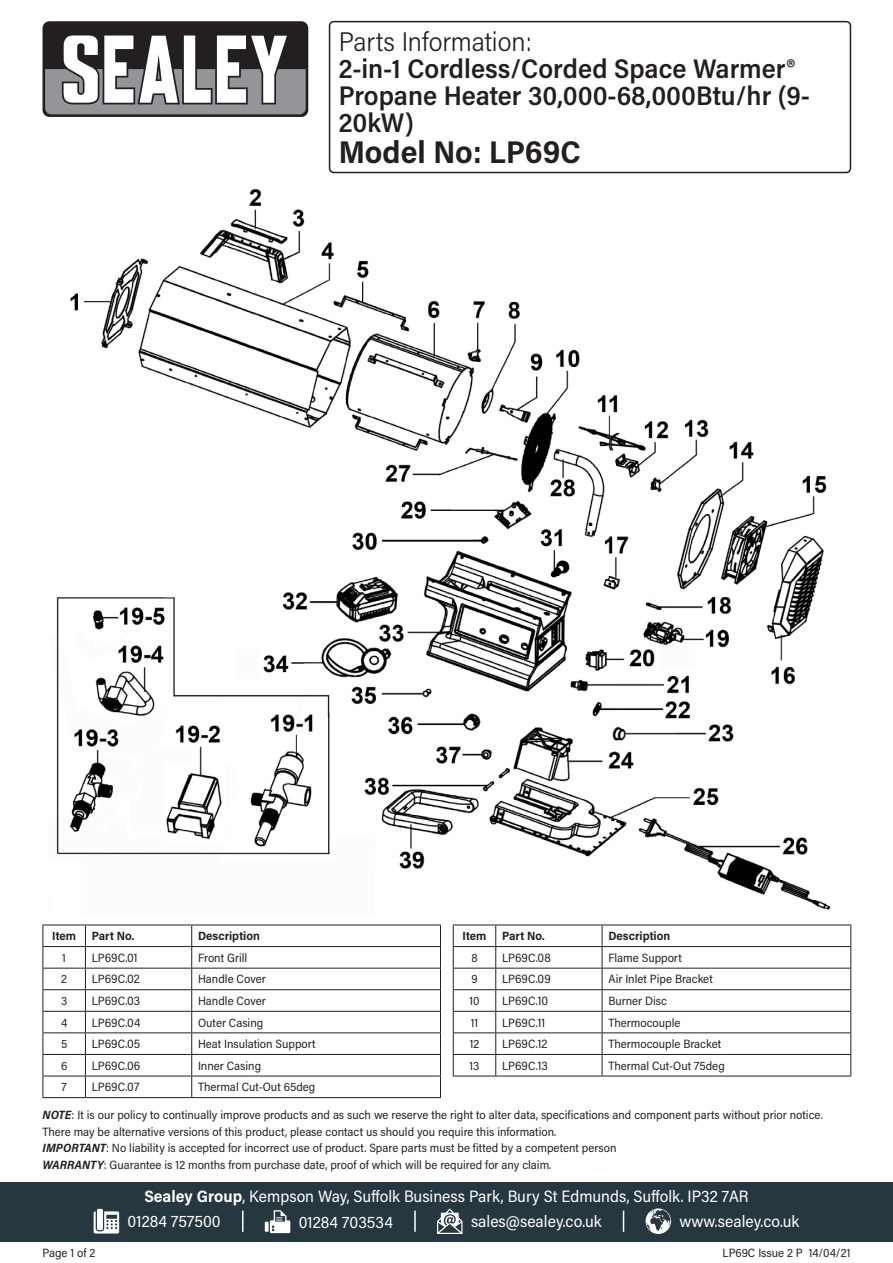
<style>
.page{position:relative;width:893px;height:1263px;background:#fff}
.page>*{position:absolute;margin:0;border:0;box-sizing:border-box;transform-origin:0 0}
.Model_Number{font:700 31.5px "Acumin Pro Semi Cond";color:#231f20}
.Product_Description{font:600 27px/27px "Acumin Pro Semi Cond";color:#231f20}
.Parts_Information{font:300 27px "Acumin Pro Semi Cond";color:#231f20}
.Address{font:16.5px "Acumin Pro Semi Cond";color:#fff}
.Contact_Info{font:16.5px "Acumin Pro Semi Cond";color:#fff}
.Disclaimer{font:12px/16.5px "Acumin Pro Semi Cond";color:#231f20}
.Table_Body{font:12px "Acumin Pro Semi Cond";color:#231f20}
.Part_No__Body{font:12px "Acumin Pro Semi Cond";color:#231f20}
.Part_Description_HDR{font:700 12px "Acumin Pro Semi Cond";color:#231f20}
.Document_Info{font:12px "Acumin Pro Semi Cond";color:#231f20}
.Item_Body{font:12px "Acumin Pro Semi Cond";letter-spacing:.005em;color:#231f20}
.Item_HDR{font:700 12px "Acumin Pro Semi Cond";letter-spacing:-.005em;color:#231f20}
.s1{font-weight:700;font-style:italic}
.s2{font-weight:700}
</style>
<div class="page">
<div style="left:43px;top:21px;width:265px;height:96px;background:#231f20;border-radius:7px"></div>
<svg style="left:45px;top:35px;width:261px;height:79px"></svg>
<div style="left:0;top:1182px;width:893px;height:60px;background:#27373f"></div>
<svg style="left:94px;top:1211px;width:25px;height:22px"></svg>
<div style="left:97px;top:1209px;width:6px;height:21px;background:#fff"></div>
<svg style="left:265px;top:1222px;width:4px;height:10px"></svg>
<svg style="left:270px;top:1210px;width:20px;height:23px"></svg>
<svg style="left:437px;top:1208px;width:25px;height:26px"></svg>
<svg style="left:645px;top:1208px;width:26px;height:26px"></svg>
<hr style="left:242px;top:1210px;width:2px;height:22px;background:#fff">
<svg style="left:623px;top:1210px;width:1px;height:22px"></svg>
<hr style="left:414px;top:1210px;width:2px;height:22px;background:#fff">
<div style="left:329px;top:21px;width:522px;height:152px;border:2px solid #231f20;border-radius:4px"></div>
<hr style="left:43px;top:924px;width:42px;height:1px;background:#231f20">
<hr style="left:85px;top:924px;width:107px;height:1px;background:#231f20">
<hr style="left:192px;top:924px;width:249px;height:1px;background:#231f20">
<hr style="left:43px;top:946px;width:42px;height:1px;background:#231f20">
<hr style="left:85px;top:946px;width:107px;height:1px;background:#231f20">
<hr style="left:192px;top:946px;width:249px;height:1px;background:#231f20">
<hr style="left:43px;top:968px;width:42px;height:1px;background:#231f20">
<hr style="left:85px;top:968px;width:107px;height:1px;background:#231f20">
<hr style="left:192px;top:968px;width:249px;height:1px;background:#231f20">
<hr style="left:43px;top:989px;width:42px;height:1px;background:#231f20">
<hr style="left:85px;top:989px;width:107px;height:1px;background:#231f20">
<hr style="left:192px;top:989px;width:249px;height:1px;background:#231f20">
<hr style="left:43px;top:1011px;width:42px;height:1px;background:#231f20">
<hr style="left:85px;top:1011px;width:107px;height:1px;background:#231f20">
<hr style="left:192px;top:1011px;width:249px;height:1px;background:#231f20">
<hr style="left:43px;top:1032px;width:42px;height:1px;background:#231f20">
<hr style="left:85px;top:1032px;width:107px;height:1px;background:#231f20">
<hr style="left:192px;top:1032px;width:249px;height:1px;background:#231f20">
<hr style="left:43px;top:1054px;width:42px;height:1px;background:#231f20">
<hr style="left:85px;top:1054px;width:107px;height:1px;background:#231f20">
<hr style="left:192px;top:1054px;width:249px;height:1px;background:#231f20">
<hr style="left:43px;top:1076px;width:42px;height:1px;background:#231f20">
<svg style="left:43px;top:925px;width:1px;height:172px"></svg>
<hr style="left:85px;top:1076px;width:107px;height:1px;background:#231f20">
<svg style="left:85px;top:925px;width:1px;height:172px"></svg>
<hr style="left:192px;top:1076px;width:249px;height:1px;background:#231f20">
<svg style="left:191px;top:925px;width:1px;height:172px"></svg>
<svg style="left:440px;top:925px;width:1px;height:172px"></svg>
<hr style="left:43px;top:1097px;width:42px;height:1px;background:#231f20">
<hr style="left:85px;top:1097px;width:107px;height:1px;background:#231f20">
<hr style="left:192px;top:1097px;width:249px;height:1px;background:#231f20">
<hr style="left:453px;top:924px;width:43px;height:1px;background:#231f20">
<hr style="left:496px;top:924px;width:106px;height:1px;background:#231f20">
<hr style="left:602px;top:924px;width:249px;height:1px;background:#231f20">
<hr style="left:453px;top:946px;width:43px;height:1px;background:#231f20">
<hr style="left:496px;top:946px;width:106px;height:1px;background:#231f20">
<hr style="left:602px;top:946px;width:249px;height:1px;background:#231f20">
<hr style="left:453px;top:968px;width:43px;height:1px;background:#231f20">
<hr style="left:496px;top:968px;width:106px;height:1px;background:#231f20">
<hr style="left:602px;top:968px;width:249px;height:1px;background:#231f20">
<hr style="left:453px;top:989px;width:43px;height:1px;background:#231f20">
<hr style="left:496px;top:989px;width:106px;height:1px;background:#231f20">
<hr style="left:602px;top:989px;width:249px;height:1px;background:#231f20">
<hr style="left:453px;top:1011px;width:43px;height:1px;background:#231f20">
<hr style="left:496px;top:1011px;width:106px;height:1px;background:#231f20">
<hr style="left:602px;top:1011px;width:249px;height:1px;background:#231f20">
<hr style="left:453px;top:1032px;width:43px;height:1px;background:#231f20">
<hr style="left:496px;top:1032px;width:106px;height:1px;background:#231f20">
<hr style="left:602px;top:1032px;width:249px;height:1px;background:#231f20">
<hr style="left:453px;top:1054px;width:43px;height:1px;background:#231f20">
<svg style="left:453px;top:925px;width:1px;height:151px"></svg>
<hr style="left:496px;top:1054px;width:106px;height:1px;background:#231f20">
<svg style="left:495px;top:925px;width:1px;height:151px"></svg>
<hr style="left:602px;top:1054px;width:249px;height:1px;background:#231f20">
<svg style="left:602px;top:925px;width:1px;height:151px"></svg>
<svg style="left:850px;top:925px;width:1px;height:151px"></svg>
<hr style="left:453px;top:1076px;width:43px;height:1px;background:#231f20">
<hr style="left:496px;top:1076px;width:106px;height:1px;background:#231f20">
<hr style="left:602px;top:1076px;width:249px;height:1px;background:#231f20">
<img style="left:56px;top:189px;width:775px;height:721px">
<p class="Parts_Information" style="left:339px;top:23px;width:195px">Parts Information:</p>
<p class="Product_Description" style="left:339px;top:54px;width:473px">2-in-1 Cordless/Corded Space Warmer®<br>Propane Heater 30,000-68,000Btu/hr (9-<br>20kW)</p>
<p class="Model_Number" style="left:339px;top:130px;width:244px">Model No: LP69C</p>
<p class="Item_HDR" style="left:52px;top:927px;width:25px">Item</p>
<p class="Part_Description_HDR" style="left:92px;top:927px;width:44px">Part No.</p>
<p class="Part_Description_HDR" style="left:198px;top:927px;width:63px">Description</p>
<p class="Item_Body" style="left:62px;top:949px;width:5px">1</p>
<p class="Part_No__Body" style="left:92px;top:949px;width:47px">LP69C.01</p>
<p class="Table_Body" style="left:198px;top:949px;width:51px">Front Grill</p>
<p class="Item_Body" style="left:61px;top:971px;width:7px">2</p>
<p class="Part_No__Body" style="left:92px;top:971px;width:50px">LP69C.02</p>
<p class="Table_Body" style="left:198px;top:971px;width:69px">Handle Cover</p>
<p class="Item_Body" style="left:61px;top:992px;width:8px">3</p>
<p class="Part_No__Body" style="left:92px;top:992px;width:50px">LP69C.03</p>
<p class="Table_Body" style="left:198px;top:992px;width:69px">Handle Cover</p>
<p class="Item_Body" style="left:61px;top:1014px;width:8px">4</p>
<p class="Part_No__Body" style="left:92px;top:1014px;width:50px">LP69C.04</p>
<p class="Table_Body" style="left:198px;top:1014px;width:67px">Outer Casing</p>
<p class="Item_Body" style="left:61px;top:1035px;width:8px">5</p>
<p class="Part_No__Body" style="left:92px;top:1035px;width:50px">LP69C.05</p>
<p class="Table_Body" style="left:198px;top:1035px;width:119px">Heat Insulation Support</p>
<p class="Item_Body" style="left:61px;top:1057px;width:8px">6</p>
<p class="Part_No__Body" style="left:92px;top:1057px;width:50px">LP69C.06</p>
<p class="Table_Body" style="left:198px;top:1057px;width:65px">Inner Casing</p>
<p class="Item_Body" style="left:62px;top:1079px;width:7px">7</p>
<p class="Part_No__Body" style="left:92px;top:1079px;width:49px">LP69C.07</p>
<p class="Table_Body" style="left:198px;top:1079px;width:119px">Thermal Cut-Out 65deg</p>
<p class="Item_HDR" style="left:463px;top:927px;width:25px">Item</p>
<p class="Part_Description_HDR" style="left:502px;top:927px;width:44px">Part No.</p>
<p class="Part_Description_HDR" style="left:608px;top:927px;width:63px">Description</p>
<p class="Item_Body" style="left:471px;top:949px;width:8px">8</p>
<p class="Part_No__Body" style="left:502px;top:949px;width:50px">LP69C.08</p>
<p class="Table_Body" style="left:608px;top:949px;width:75px">Flame Support</p>
<p class="Item_Body" style="left:471px;top:971px;width:8px">9</p>
<p class="Part_No__Body" style="left:502px;top:971px;width:50px">LP69C.09</p>
<p class="Table_Body" style="left:608px;top:971px;width:106px">Air Inlet Pipe Bracket</p>
<p class="Item_Body" style="left:469px;top:992px;width:12px">10</p>
<p class="Part_No__Body" style="left:502px;top:992px;width:47px">LP69C.10</p>
<p class="Table_Body" style="left:608px;top:992px;width:60px">Burner Disc</p>
<p class="Item_Body" style="left:471px;top:1014px;width:9px">11</p>
<p class="Part_No__Body" style="left:502px;top:1014px;width:44px">LP69C.11</p>
<p class="Table_Body" style="left:608px;top:1014px;width:74px">Thermocouple</p>
<p class="Item_Body" style="left:470px;top:1035px;width:11px">12</p>
<p class="Part_No__Body" style="left:502px;top:1035px;width:47px">LP69C.12</p>
<p class="Table_Body" style="left:608px;top:1035px;width:114px">Thermocouple Bracket</p>
<p class="Item_Body" style="left:469px;top:1057px;width:11px">13</p>
<p class="Part_No__Body" style="left:502px;top:1057px;width:47px">LP69C.13</p>
<p class="Table_Body" style="left:608px;top:1057px;width:118px">Thermal Cut-Out 75deg</p>
<p class="Disclaimer" style="left:43px;top:1106px;width:782px"><span class="s1">NOTE</span>: It is our policy to continually improve products and as such we reserve the right to alter data, specifications and component parts without prior notice.<br>There may be alternative versions of this product, please contact us should you require this information.</p>
<p class="Disclaimer" style="left:43px;top:1139px;width:575px"><span class="s1">IMPORTANT</span>: No liability is accepted for incorrect use of product. Spare parts must be fitted by a competent person</p>
<p class="Disclaimer" style="left:43px;top:1156px;width:510px"><span class="s1">WARRANTY</span>: Guarantee is 12 months from purchase date, proof of which will be required for any claim.</p>
<p class="Document_Info" style="left:43px;top:1244px;width:54px">Page 1 of 2</p>
<p class="Address" style="left:144px;top:1185px;width:606px"><span class="s2">Sealey Group</span>, Kempson Way, Suffolk Business Park, Bury St Edmunds, Suffolk. IP32 7AR</p>
<p class="Contact_Info" style="left:128px;top:1210px;width:95px">01284 757500</p>
<p class="Contact_Info" style="left:299px;top:1210px;width:96px">01284 703534</p>
<p class="Contact_Info" style="left:471px;top:1210px;width:132px">sales@sealey.co.uk</p>
<p class="Contact_Info" style="left:680px;top:1210px;width:121px">www.sealey.co.uk</p>
<p class="Document_Info" style="left:722px;top:1244px;width:129px">LP69C Issue 2 P 14/04/21</p>
</div>
